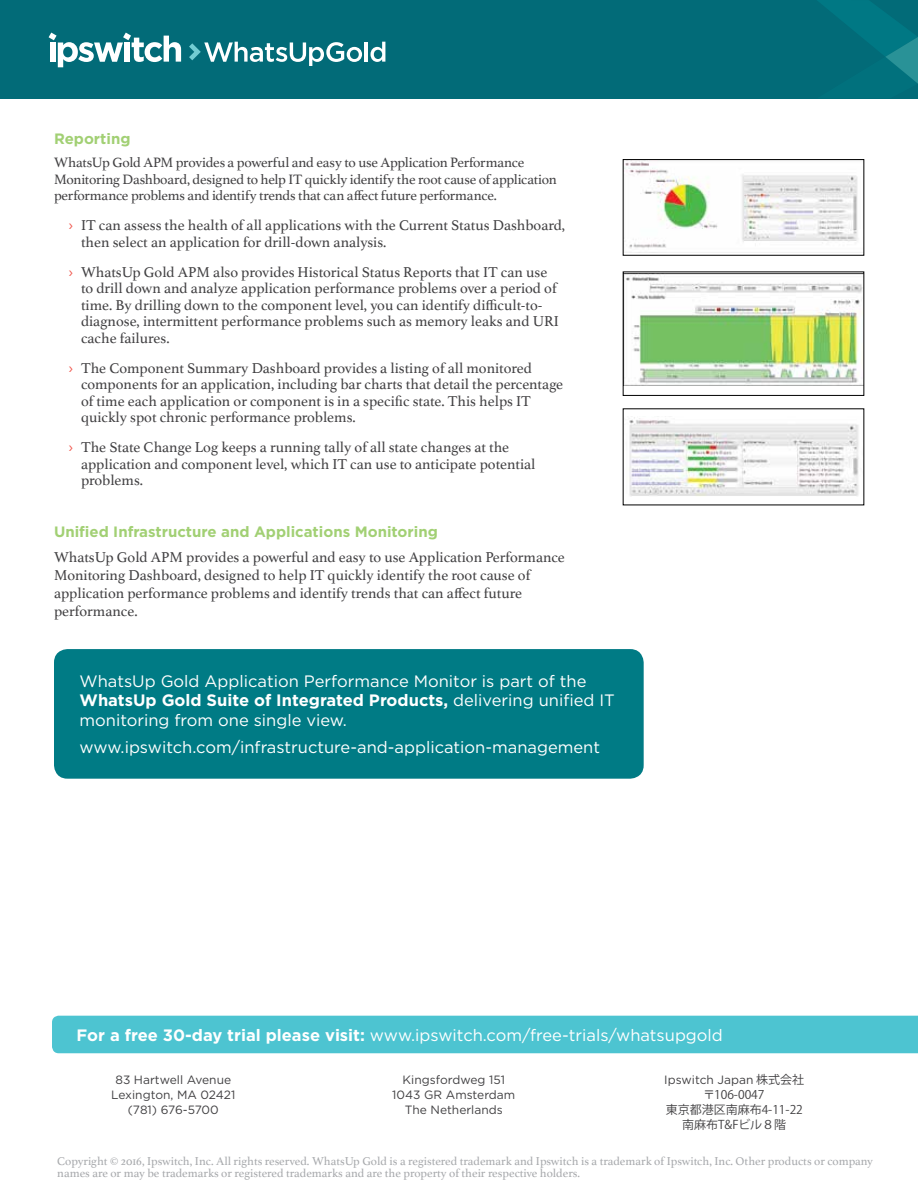
<style>
.page{position:relative;width:918px;height:1188px;background:#fff}
.page>*{position:absolute;margin:0;border:0;box-sizing:border-box;transform-origin:0 0}
.t1{font:16.5px/19.8px "Gotham";color:#fff}
.t2{font:15px/16.5px "Athelas";color:#414042}
.t3{font:700 15px "Gotham";color:#a2d074}
.t4{font:14.25px/16.5px "Athelas";letter-spacing:-.02em;color:#414042}
.t5{font:12px/12px "Athelas";color:#a7a9ac}
.t6{font:12px/15px "Gotham";color:#414042;text-align:center}
.t7{font:12px/15px "Koz Go Pr 6 N";color:#414042;text-align:center}
.s1{font-family:"Myriad Pro";font-size:14.85px;color:#f0564c}
.s2{font-weight:700}
.s3{font-family:"Koz Go Pr 6 N"}
</style>
<div class="page">
<div style="left:0;top:0;width:918px;height:98px;background:#026b78"></div>
<svg style="left:49px;top:33px;width:132px;height:34px"></svg>
<svg style="left:189px;top:42px;width:173px;height:24px"></svg>
<hr style="left:365px;top:42px;width:3px;height:20px;background:#fff">
<svg style="left:371px;top:42px;width:14px;height:20px"></svg>
<svg style="left:818px;top:0;width:100px;height:84px"></svg>
<div style="left:52px;top:1016px;width:866px;height:37px;background:#4dc4d1"></div>
<img style="left:625px;top:161px;width:233px;height:87px">
<div style="left:623px;top:159px;width:241px;height:97px;border:1px solid #000"></div>
<img style="left:625px;top:274px;width:237px;height:112px">
<div style="left:623px;top:272px;width:241px;height:124px;border:1px solid #000"></div>
<img style="left:629px;top:417px;width:230px;height:79px">
<div style="left:54px;top:649px;width:590px;height:130px;background:#007b85;border-radius:14px"></div>
<p class="t3" style="left:54px;top:130px;width:78px">Reporting</p>
<p class="t4" style="left:54px;top:154px;width:504px">WhatsUp Gold APM provides a powerful and easy to use Application Performance<br>Monitoring Dashboard, designed to help IT quickly identify the root cause of application performance problems and identify trends that can affect future performance.</p>
<p class="t2" style="left:81px;top:217px;width:486px;text-indent:-12px"><span class="s1">›</span> IT can assess the health of all applications with the Current Status Dashboard, then select an application for drill-down analysis.</p>
<p class="t2" style="left:81px;top:263px;width:479px;text-indent:-12px"><span class="s1">›</span> WhatsUp Gold APM also provides Historical Status Reports that IT can use to drill down and analyze application performance problems over a period of time. By drilling down to the component level, you can identify difficult-to&shy;diagnose, intermittent performance problems such as memory leaks and URI cache failures.</p>
<p class="t2" style="left:81px;top:359px;width:484px;text-indent:-12px"><span class="s1">›</span> The Component Summary Dashboard provides a listing of all monitored components for an application, including bar charts that detail the percentage of time each application or component is in a specific state. This helps IT quickly spot chronic performance problems.</p>
<p class="t2" style="left:81px;top:439px;width:456px;text-indent:-12px"><span class="s1">›</span> The State Change Log keeps a running tally of all state changes at the application and component level, which IT can use to anticipate potential problems.</p>
<p class="t3" style="left:54px;top:523px;width:385px">Unified Infrastructure and Applications Monitoring</p>
<p class="t2" style="left:54px;top:547px;width:512px;line-height:18px">WhatsUp Gold APM provides a powerful and easy to use Application Performance Monitoring Dashboard, designed to help IT quickly identify the root cause of application performance problems and identify trends that can affect future performance.</p>
<p class="t1" style="left:80px;top:671px;width:537px">WhatsUp Gold Application Performance Monitor is part of the<br><span class="s2">WhatsUp Gold Suite of Integrated Products,</span> delivering unified IT monitoring from one single view.</p>
<p class="t1" style="left:80px;top:737px;width:522px">www.ipswitch.com/infrastructure-and-application-management</p>
<p class="t1" style="left:77px;top:1025px;width:648px"><span class="s2">For a free 30-day trial please visit:</span> www.ipswitch.com/free-trials/whatsupgold</p>
<p class="t6" style="left:111px;top:1072px;width:126px">83 Hartwell Avenue<br>Lexington, MA 02421 (781) 676-5700</p>
<p class="t6" style="left:392px;top:1072px;width:125px">Kingsfordweg 151<br>1043 GR Amsterdam<br>The Netherlands</p>
<p class="t6" style="left:664px;top:1072px;width:141px">Ipswitch Japan <span class="s3">株式会社</span></p>
<p class="t7" style="left:666px;top:1087px;width:139px">〒106-0047<br>東京都港区南麻布4-11-22南麻布T&amp;Fビル８階</p>
<p class="t5" style="left:57px;top:1155px;width:817px">Copyright © 2016, Ipswitch, Inc. All rights reserved. WhatsUp Gold is a registered trademark and Ipswitch is a trademark of Ipswitch, Inc. Other products or company names are or may be trademarks or registered trademarks and are the property of their respective holders.</p>
</div>
